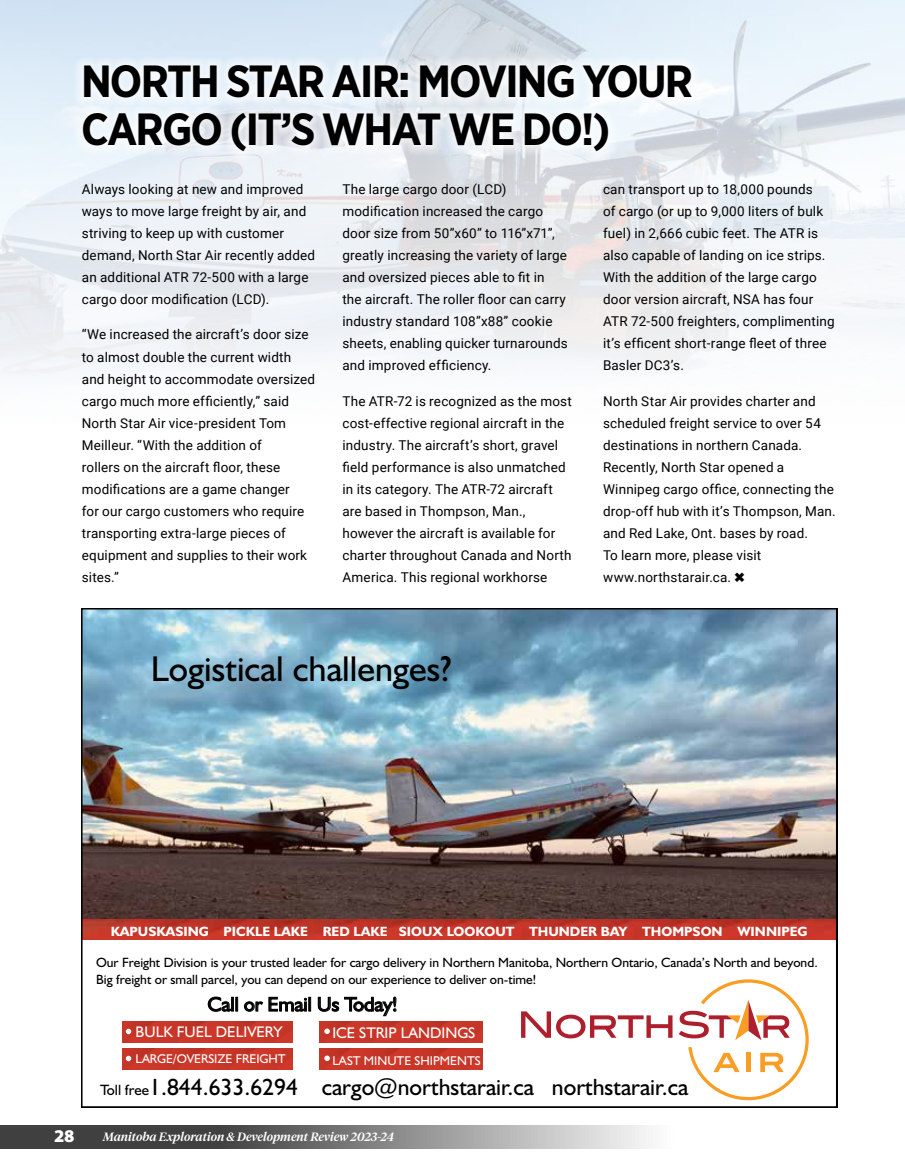
<style>
.page{position:relative;width:905px;height:1175px;background:#fff}
.page>*{position:absolute;margin:0;border:0;box-sizing:border-box;transform-origin:0 0}
.t1{font:700 45px/48px "Gotham Narrow";letter-spacing:-.04em;color:#000}
.t2{font:36px "Humanist 521 BT";color:#000}
.t3{font:23.55px "Humanist 521 BT";color:#000}
.t4{font:20.25px "Humanist 521 BT";color:#000}
.t5{font:900 18px "Myriad Pro";color:#fff}
.t6{font:15.45px "Humanist 521 BT";color:#fff}
.t7{font:13.5px/22px "Roboto";letter-spacing:.01em;color:#000}
.t8{font:13.5px/16px "Humanist 521 BT";color:#000}
.t9{font:700 13.5px "Humanist 521 BT";color:#fff}
.t10{font:12.75px "Humanist 521 BT";color:#fff}
.t11{font:italic 500 12px "Tiempos Headline";color:#fff}
.s1{font-size:15px}
</style>
<div class="page">
<svg style="left:0;top:1125px;width:649px;height:23px;background:#7b7b7b"></svg>
<img style="left:0;top:0;width:904px;height:376px">
<div style="left:72px;top:55px;width:630px;height:107px;background:#fff;opacity:.75"></div>
<img style="left:81px;top:608px;width:756px;height:499px">
<svg style="left:521px;top:1011px;width:151px;height:27px"></svg>
<svg style="left:678px;top:979px;width:130px;height:121px"></svg>
<h1 class="t1" style="left:81px;top:57px;width:613px">NORTH STAR AIR: MOVING YOUR<br>CARGO (IT’S WHAT WE DO!)</h1>
<p class="t7" style="left:82px;top:177px;width:235px">Always looking at new and improved ways to move large freight by air, and striving to keep up with customer demand, North Star Air recently added an additional ATR 72-500 with a large cargo door modification (LCD).</p>
<p class="t7" style="left:82px;top:323px;width:235px">“We increased the aircraft’s door size to almost double the current width and height to accommodate oversized cargo much more efficiently,” said North Star Air vice-president Tom Meilleur. “With the addition of<br>rollers on the aircraft floor, these modifications are a game changer<br>for our cargo customers who require transporting extra-large pieces of equipment and supplies to their work sites.”</p>
<p class="t7" style="left:342px;top:177px;width:227px">The large cargo door (LCD) modification increased the cargo door size from 50”x60” to 116”x71”, greatly increasing the variety of large and oversized pieces able to fit in<br>the aircraft. The roller floor can carry industry standard 108”x88” cookie sheets, enabling quicker turnarounds and improved efficiency.</p>
<p class="t7" style="left:342px;top:389px;width:231px">The ATR-72 is recognized as the most cost-effective regional aircraft in the industry. The aircraft’s short, gravel field performance is also unmatched in its category. The ATR-72 aircraft are based in Thompson, Man., however the aircraft is available for charter throughout Canada and North America. This regional workhorse</p>
<h2 class="t2" style="left:151px;top:647px;width:302px">Logistical challenges?</h2>
<p class="t7" style="left:603px;top:177px;width:233px">can transport up to 18,000 pounds<br>of cargo (or up to 9,000 liters of bulk fuel) in 2,666 cubic feet. The ATR is also capable of landing on ice strips.<br>With the addition of the large cargo door version aircraft, NSA has four ATR 72-500 freighters, complimenting it’s efficent short-range fleet of three Basler DC3’s.</p>
<p class="t7" style="left:603px;top:389px;width:234px">North Star Air provides charter and scheduled freight service to over 54 destinations in northern Canada.<br>Recently, North Star opened a<br>Winnipeg cargo office, connecting the drop-off hub with it’s Thompson, Man. and Red Lake, Ont. bases by road.<br>To learn more, please visit www.northstarair.ca. ✖</p>
<p class="t9" style="left:111px;top:922px;width:698px">KAPUSKASING PICKLE LAKE RED LAKE SIOUX LOOKOUT THUNDER BAY THOMPSON WINNIPEG</p>
<p class="t8" style="left:96px;top:954px;width:723px">Our Freight Division is your trusted leader for cargo delivery in Northern Manitoba, Northern Ontario, Canada’s North and beyond.<br>Big freight or small parcel, you can depend on our experience to deliver on-time!</p>
<h3 class="t4" style="left:207px;top:991px;width:191px">Call or Email Us Today!</h3>
<p class="t6" style="left:135px;top:1022px;width:148px">BULK FUEL DELIVERY</p>
<p class="t6" style="left:332px;top:1022px;width:144px">ICE STRIP LANDINGS</p>
<p class="t10" style="left:135px;top:1051px;width:152px">LARGE/OVERSIZE FREIGHT</p>
<p class="t10" style="left:332px;top:1052px;width:150px">LAST MINUTE SHIPMENTS</p>
<h3 class="t3" style="left:100px;top:1072px;width:589px"><span class="s1">Toll free</span>1.844.633.6294 cargo@northstarair.ca northstarair.ca</h3>
<h3 class="t5" style="left:54px;top:1125px;width:22px">28</h3>
<p class="t11" style="left:103px;top:1128px;width:293px">Manitoba Exploration &amp; Development Review 2023-24</p>
</div>
